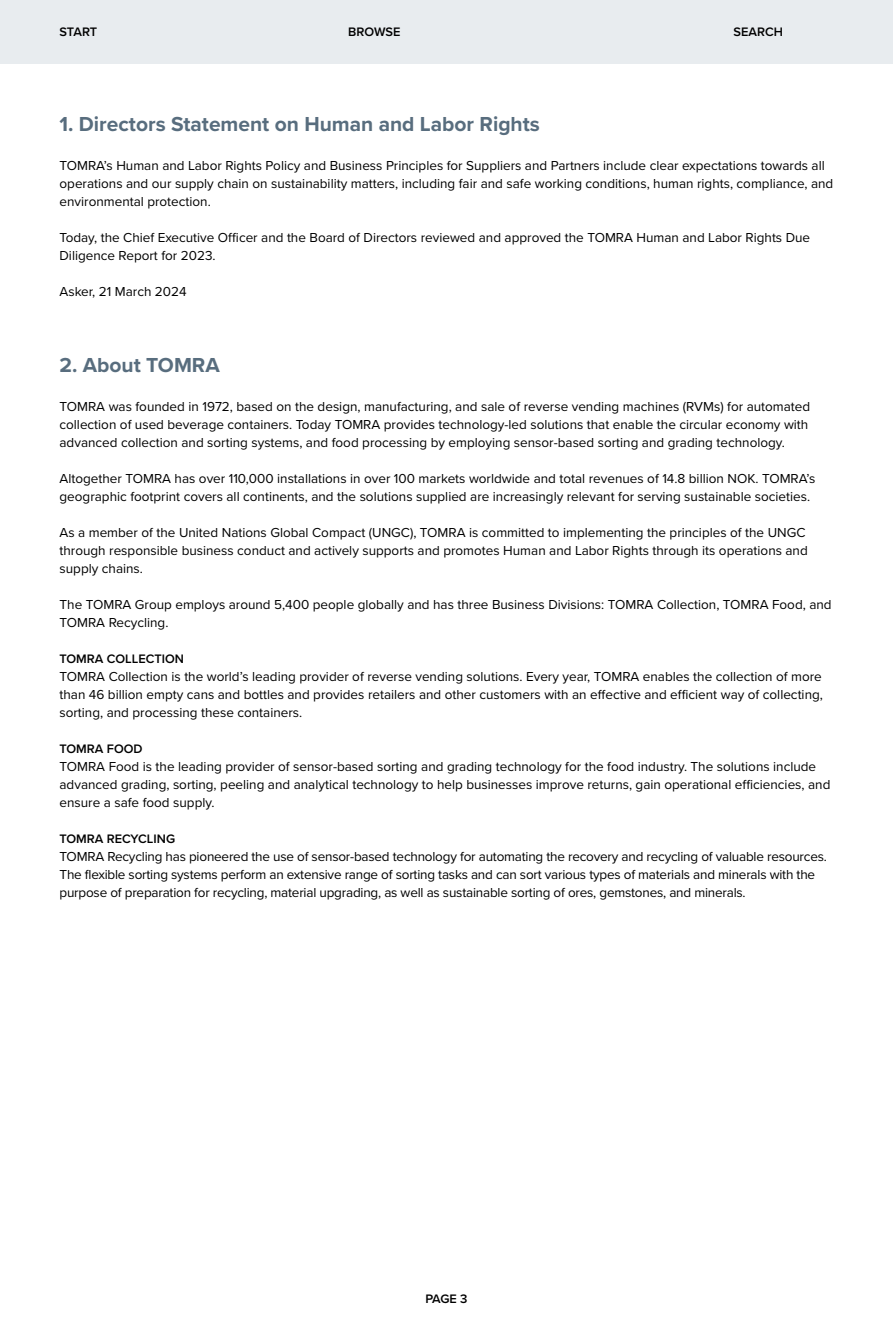
<style>
.page{position:relative;width:893px;height:1327px;background:#fff}
.page>*{position:absolute;margin:0;border:0;box-sizing:border-box;transform-origin:0 0}
.t1{font:700 21px "Proxima Nova";color:#586d7e}
.t2{font:13.5px/18px "Proxima Nova";color:#000}
.t3{font:600 12.75px "Proxima Nova";color:#000}
</style>
<div class="page">
<div style="left:0;top:0;width:893px;height:64px;background:#e8ecef"></div>
<p class="t3" style="left:60px;top:23px;width:39px">START</p>
<p class="t3" style="left:348px;top:23px;width:54px">BROWSE</p>
<p class="t3" style="left:734px;top:23px;width:51px">SEARCH</p>
<h1 class="t1" style="left:60px;top:109px;width:482px">1. Directors Statement on Human and Labor Rights</h1>
<p class="t2" style="left:60px;top:156px;width:775px">TOMRA’s Human and Labor Rights Policy and Business Principles for Suppliers and Partners include clear expectations towards all operations and our supply chain on sustainability matters, including fair and safe working conditions, human rights, compliance, and environmental protection.</p>
<p class="t2" style="left:60px;top:228px;width:752px">Today, the Chief Executive Officer and the Board of Directors reviewed and approved the TOMRA Human and Labor Rights Due<br>Diligence Report for 2023.</p>
<p class="t2" style="left:60px;top:282px;width:129px">Asker, 21 March 2024</p>
<h1 class="t1" style="left:60px;top:349px;width:162px">2. About TOMRA</h1>
<p class="t2" style="left:60px;top:396px;width:752px">TOMRA was founded in 1972, based on the design, manufacturing, and sale of reverse vending machines (RVMs) for automated collection of used beverage containers. Today TOMRA provides technology-led solutions that enable the circular economy with advanced collection and sorting systems, and food processing by employing sensor-based sorting and grading technology.</p>
<p class="t2" style="left:60px;top:468px;width:757px">Altogether TOMRA has over 110,000 installations in over 100 markets worldwide and total revenues of 14.8 billion NOK. TOMRA’s geographic footprint covers all continents, and the solutions supplied are increasingly relevant for serving sustainable societies.</p>
<p class="t2" style="left:60px;top:522px;width:750px">As a member of the United Nations Global Compact (UNGC), TOMRA is committed to implementing the principles of the UNGC through responsible business conduct and actively supports and promotes Human and Labor Rights through its operations and supply chains.</p>
<p class="t2" style="left:60px;top:594px;width:774px">The TOMRA Group employs around 5,400 people globally and has three Business Divisions: TOMRA Collection, TOMRA Food, and<br>TOMRA Recycling.</p>
<p class="t3" style="left:60px;top:649px;width:126px">TOMRA COLLECTION</p>
<p class="t2" style="left:60px;top:666px;width:765px;text-align:justify">TOMRA Collection is the world’s leading provider of reverse vending solutions. Every year, TOMRA enables the collection of more than 46 billion empty cans and bottles and provides retailers and other customers with an effective and efficient way of collecting, sorting, and processing these containers.</p>
<p class="t3" style="left:60px;top:739px;width:85px">TOMRA FOOD</p>
<p class="t2" style="left:60px;top:756px;width:772px">TOMRA Food is the leading provider of sensor-based sorting and grading technology for the food industry. The solutions include advanced grading, sorting, peeling and analytical technology to help businesses improve returns, gain operational efficiencies, and ensure a safe food supply.</p>
<p class="t3" style="left:60px;top:829px;width:117px">TOMRA RECYCLING</p>
<p class="t2" style="left:60px;top:846px;width:769px">TOMRA Recycling has pioneered the use of sensor-based technology for automating the recovery and recycling of valuable resources.<br>The flexible sorting systems perform an extensive range of sorting tasks and can sort various types of materials and minerals with the purpose of preparation for recycling, material upgrading, as well as sustainable sorting of ores, gemstones, and minerals.</p>
<p class="t3" style="left:425px;top:1288px;width:44px">PAGE 3</p>
</div>
